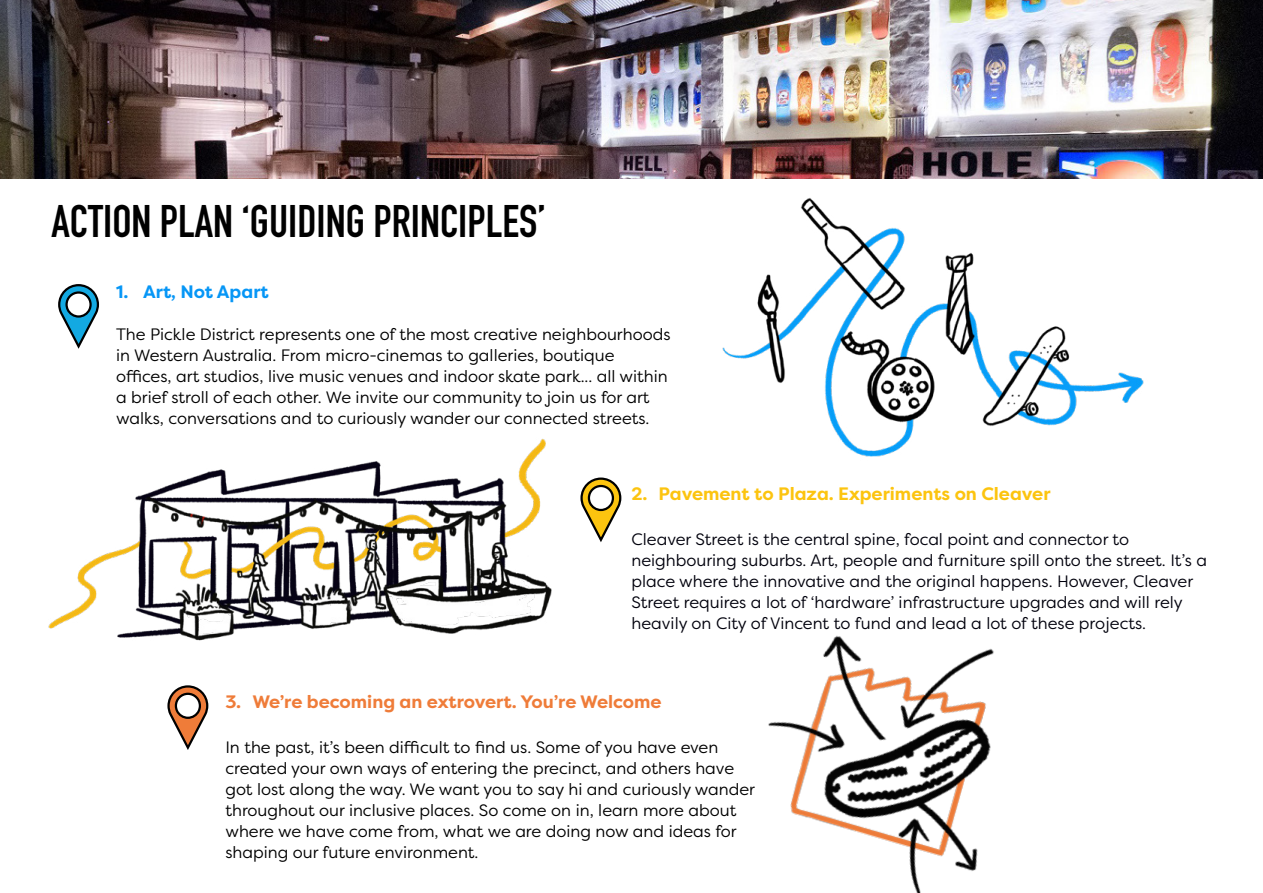
<style>
.page{position:relative;width:1263px;height:893px;background:#fff}
.page>*{position:absolute;margin:0;border:0;box-sizing:border-box;transform-origin:0 0}
.TPD_BODY_HEADING{font:700 45px "DIN Condensed";color:#000}
.t1{font:700 18px "Filson Pro";color:#ef7c39}
.t2{font:700 18px "Filson Pro";color:#fcc40f}
.t3{font:700 18px "Filson Pro";color:#0696f6}
.TPD_BODY_TEXT{font:16.5px/21px "Filson Pro";color:#000}
.TPD_BODY_TEXT-2{font:16.5px/21px "Filson Pro";color:#00000c}
</style>
<div class="page">
<img style="left:0;top:0;width:1263px;height:179px">
<img style="left:768px;top:635px;width:226px;height:258px">
<img style="left:48px;top:438px;width:504px;height:203px">
<img style="left:722px;top:198px;width:422px;height:259px">
<svg style="left:58px;top:284px;width:41px;height:65px"></svg>
<svg style="left:580px;top:477px;width:42px;height:65px"></svg>
<svg style="left:167px;top:685px;width:42px;height:65px"></svg>
<p class="TPD_BODY_HEADING" style="left:52px;top:191px;width:496px">ACTION PLAN ‘GUIDING PRINCIPLES’</p>
<p class="t3" style="left:116px;top:280px;width:154px">1. Art, Not Apart</p>
<p class="TPD_BODY_TEXT" style="left:116px;top:323px;width:556px">The Pickle District represents one of the most creative neighbourhoods in Western Australia. From micro-cinemas to galleries, boutique offices, art studios, live music venues and indoor skate park... all within a brief stroll of each other. We invite our community to join us for art walks, conversations and to curiously wander our connected streets.</p>
<p class="t2" style="left:631px;top:482px;width:421px">2. Pavement to Plaza. Experiments on Cleaver</p>
<p class="TPD_BODY_TEXT-2" style="left:631px;top:528px;width:577px">Cleaver Street is the central spine, focal point and connector to neighbouring suburbs. Art, people and furniture spill onto the street. It’s a place where the innovative and the original happens. However, Cleaver Street requires a lot of ‘hardware’ infrastructure upgrades and will rely heavily on City of Vincent to fund and lead a lot of these projects.</p>
<p class="t1" style="left:225px;top:690px;width:438px">3. We’re becoming an extrovert. You’re Welcome</p>
<p class="TPD_BODY_TEXT" style="left:225px;top:736px;width:531px">In the past, it’s been difficult to find us. Some of you have even created your own ways of entering the precinct, and others have got lost along the way. We want you to say hi and curiously wander throughout our inclusive places. So come on in, learn more about where we have come from, what we are doing now and ideas for shaping our future environment.</p>
</div>
